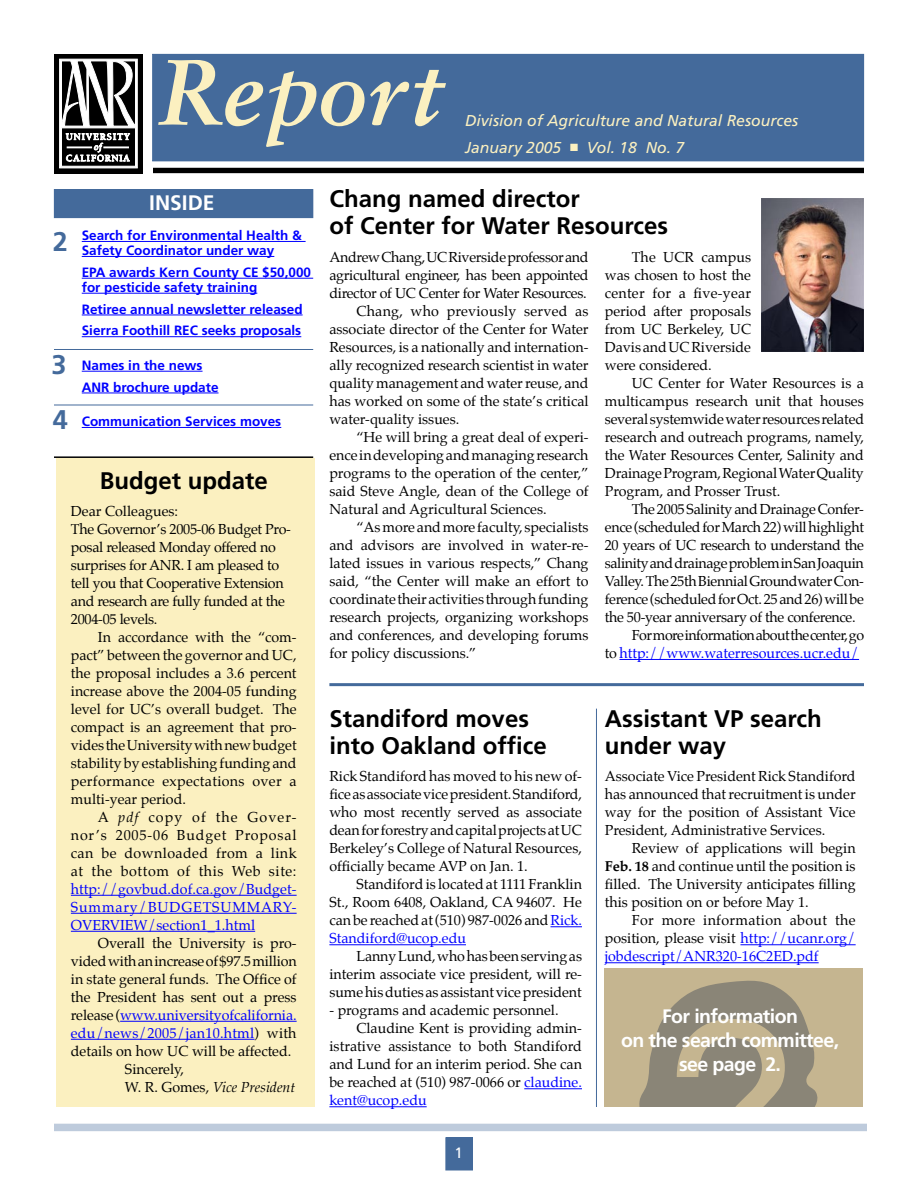
<style>
.page{position:relative;width:918px;height:1188px;background:#fff}
.page>*{position:absolute;margin:0;border:0;box-sizing:border-box;transform-origin:0 0}
.t1{font:93px "Sabon Bold Italic Os F";color:#fbf0c0}
.t2{font:700 27px "Frutiger";color:#446a9b}
.Hed16{font:700 24px/27px "Frutiger";color:#000}
.t3{font:700 21px "Frutiger";color:#fff}
.Hed14{font:700 19.5px/24px "Frutiger";letter-spacing:-.03em;color:#fff;text-align:center}
.t4{font:italic 15.75px "Frutiger";color:#fbf0c0}
.t5{font:15px "Frutiger";color:#fff}
.BodyTXT2{font:14.25px/18px "Palatino";color:#000;text-align:justify}
.BodyTXT1{font:14.25px/18px "Palatino";letter-spacing:-.02em;color:#000;text-align:justify}
.BodyTXT2-2{font:14.25px/18px "Palatino";letter-spacing:-.035em;color:#000}
.BodyTXT1-2{font:14.25px "Palatino";color:#000}
.BodyTXT1-3{font:italic 14.25px "Palatino";color:#000}
.t6{font:700 13.5px/15px "Frutiger";color:#00f}
.s1{font-style:italic}
.s2{color:#00f}
.s3{font-style:normal}
.s4{font-weight:700}
</style>
<div class="page">
<div style="left:446px;top:1138px;width:26px;height:32px;background:#446a9b"></div>
<div style="left:446px;top:1137px;width:27px;height:33px;border:1px solid #446a9b"></div>
<div style="left:54px;top:1124px;width:813px;height:7px;background:#becbdc"></div>
<div style="left:605px;top:969px;width:257px;height:138px;background:#c5b590"></div>
<svg style="left:639px;top:980px;width:179px;height:127px"></svg>
<div style="left:56px;top:458px;width:258px;height:649px;background:#fbf0c0"></div>
<div style="left:153px;top:54px;width:711px;height:107px;background:#446a9b"></div>
<svg style="left:54px;top:54px;width:89px;height:119px;background:#121212"></svg>
<svg style="left:59px;top:59px;width:78px;height:109px"></svg>
<div style="left:153px;top:168px;width:711px;height:5px;background:#000"></div>
<div style="left:54px;top:190px;width:259px;height:28px;background:#446a9b"></div>
<div style="left:54px;top:189px;width:259px;height:29px;border:1px solid #446a9b"></div>
<hr style="left:54px;top:456px;width:259px;height:2px;background:#000">
<hr style="left:71px;top:895px;width:226px;height:1px;background:#00f">
<hr style="left:71px;top:913px;width:226px;height:1px;background:#00f">
<hr style="left:71px;top:931px;width:184px;height:1px;background:#00f">
<hr style="left:120px;top:1021px;width:177px;height:1px;background:#00f">
<hr style="left:71px;top:1039px;width:184px;height:1px;background:#00f">
<hr style="left:54px;top:349px;width:259px;height:1px;background:#446a9b">
<hr style="left:54px;top:405px;width:259px;height:1px;background:#446a9b">
<hr style="left:551px;top:926px;width:31px;height:1px;background:#00f">
<hr style="left:329px;top:944px;width:137px;height:1px;background:#00f">
<hr style="left:524px;top:1088px;width:58px;height:1px;background:#00f">
<hr style="left:329px;top:1106px;width:98px;height:1px;background:#00f">
<hr style="left:596px;top:709px;width:1px;height:398px;background:#446a9b">
<hr style="left:740px;top:944px;width:116px;height:1px;background:#00f">
<hr style="left:605px;top:962px;width:214px;height:1px;background:#00f">
<hr style="left:620px;top:659px;width:239px;height:1px;background:#00f">
<hr style="left:329px;top:683px;width:535px;height:3px;background:#446a9b">
<img style="left:762px;top:198px;width:102px;height:153px">
<hr style="left:82px;top:241px;width:224px;height:1px;background:#00f">
<hr style="left:82px;top:256px;width:192px;height:1px;background:#00f">
<hr style="left:82px;top:278px;width:231px;height:1px;background:#00f">
<hr style="left:82px;top:293px;width:175px;height:1px;background:#00f">
<hr style="left:82px;top:315px;width:221px;height:1px;background:#00f">
<hr style="left:82px;top:336px;width:219px;height:1px;background:#00f">
<hr style="left:82px;top:371px;width:121px;height:1px;background:#00f">
<hr style="left:82px;top:393px;width:137px;height:1px;background:#00f">
<hr style="left:82px;top:427px;width:199px;height:1px;background:#00f">
<p class="t1" style="left:159px;top:36px;width:284px">Report</p>
<p class="t4" style="left:465px;top:111px;width:335px">Division of Agriculture and Natural Resources</p>
<p class="t4" style="left:465px;top:138px;width:221px">January 2005 ■ Vol. 18 No. 7</p>
<p class="t2" style="left:53px;top:225px;width:17px">2</p>
<p class="t2" style="left:51px;top:349px;width:17px">3</p>
<p class="t2" style="left:53px;top:403px;width:17px">4</p>
<p class="t3" style="left:149px;top:191px;width:67px">INSIDE</p>
<p class="t6" style="left:82px;top:228px;width:222px">Search for Environmental Health &amp;<br>Safety Coordinator under way</p>
<p class="t6" style="left:82px;top:265px;width:231px">EPA awards Kern County CE $50,000 for pesticide safety training</p>
<p class="t6" style="left:82px;top:301px;width:222px">Retiree annual newsletter released</p>
<p class="t6" style="left:82px;top:323px;width:221px">Sierra Foothill REC seeks proposals</p>
<p class="t6" style="left:82px;top:358px;width:122px">Names in the news</p>
<p class="t6" style="left:82px;top:379px;width:138px">ANR brochure update</p>
<p class="t6" style="left:82px;top:414px;width:201px">Communication Services moves</p>
<p class="Hed16" style="left:100px;top:467px;width:170px">Budget update</p>
<p class="BodyTXT1-2" style="left:71px;top:502px;width:109px">Dear Colleagues:</p>
<p class="BodyTXT1" style="left:71px;top:521px;width:222px;text-align:left">The Governor’s 2005-06 Budget Pro&shy;posal released Monday offered no surprises for ANR. I am pleased to tell you that Cooperative Extension and research are fully funded at the<br>2004-05 levels.</p>
<p class="BodyTXT2" style="left:71px;top:629px;width:227px;text-indent:27px">In accordance with the “com&shy;pact” between the governor and UC, the proposal includes a 3.6 percent increase above the 2004-05 funding level for UC’s overall budget. The compact is an agreement that pro&shy;vides the University with new budget stability by establishing funding and performance expectations over a multi-year period.</p>
<p class="BodyTXT2" style="left:71px;top:809px;width:227px;text-indent:27px">A <span class="s1">pdf</span> copy of the Gover&shy;nor’s 2005-06 Budget Proposal can be downloaded from a link at the bottom of this Web site: <span class="s2">http://govbud.dof.ca.gov/Budget-Summary/BUDGETSUMMARY-OVERVIEW/section1_1.html</span></p>
<p class="BodyTXT2" style="left:71px;top:935px;width:227px;text-indent:27px">Overall the University is pro&shy;vided with an increase of $97.5 million in state general funds. The Office of the President has sent out a press release (<span class="s2">www.universityofcalifornia. edu/news/2005/jan10.html</span>) with details on how UC will be affected.</p>
<p class="BodyTXT1-2" style="left:125px;top:1060px;width:61px">Sincerely,</p>
<p class="BodyTXT1-3" style="left:125px;top:1078px;width:172px"><span class="s3">W. R. Gomes,</span> Vice President</p>
<p class="Hed16" style="left:329px;top:185px;width:340px">Chang named director<br>of Center for Water Resources</p>
<p class="BodyTXT2" style="left:605px;top:249px;width:148px;text-indent:27px">The UCR campus was chosen to host the center for a five-year period after proposals from UC Berkeley, UC Davis and UC Riverside were considered.</p>
<p class="BodyTXT2" style="left:605px;top:375px;width:261px;text-indent:27px">UC Center for Water Resources is a multicampus research unit that houses several systemwide water resources related research and outreach programs, namely, the Water Resources Center, Salinity and Drainage Program, Regional Water Quality Program, and Prosser Trust.</p>
<p class="BodyTXT2" style="left:605px;top:501px;width:261px;text-indent:27px">The 2005 Salinity and Drainage Confer&shy;ence (scheduled for March 22) will highlight 20 years of UC research to understand the salinity and drainage problem in San Joaquin Valley. The 25th Biennial Groundwater Con&shy;ference (scheduled for Oct. 25 and 26) will be the 50-year anniversary of the conference.</p>
<p class="BodyTXT2-2" style="left:605px;top:627px;width:261px;text-indent:27px">For more information about the center, go to <span class="s2">http://www.waterresources.ucr.edu/</span></p>
<p class="BodyTXT1" style="left:329px;top:249px;width:261px">Andrew Chang, UC Riverside professor and agricultural engineer, has been appointed director of UC Center for Water Resources.</p>
<p class="BodyTXT2" style="left:329px;top:303px;width:261px;text-indent:27px">Chang, who previously served as associate director of the Center for Water Resources, is a nationally and internation&shy;ally recognized research scientist in water quality management and water reuse, and has worked on some of the state’s critical water-quality issues.</p>
<p class="BodyTXT2" style="left:329px;top:429px;width:261px;text-indent:27px">“He will bring a great deal of experi&shy;ence in developing and managing research programs to the operation of the center,” said Steve Angle, dean of the College of Natural and Agricultural Sciences.</p>
<p class="BodyTXT2" style="left:329px;top:519px;width:261px;text-indent:27px">“As more and more faculty, specialists and advisors are involved in water-re&shy;lated issues in various respects,” Chang said, “the Center will make an effort to coordinate their activities through funding research projects, organizing workshops and conferences, and developing forums for policy discussions.”</p>
<p class="Hed16" style="left:329px;top:705px;width:219px">Standiford moves into Oakland office</p>
<p class="BodyTXT1" style="left:329px;top:769px;width:254px">Rick Standiford has moved to his new of&shy;fice as associate vice president. Standiford, who most recently served as associate dean for forestry and capital projects at UC Berkeley’s College of Natural Resources, officially became AVP on Jan. 1.</p>
<p class="BodyTXT2" style="left:329px;top:877px;width:254px;text-indent:27px">Standiford is located at 1111 Franklin St., Room 6408, Oakland, CA 94607. He can be reached at (510) 987-0026 and <span class="s2">Rick.<br>Standiford@ucop.edu</span></p>
<p class="BodyTXT2" style="left:329px;top:949px;width:254px;text-indent:27px">Lanny Lund, who has been serving as interim associate vice president, will re&shy;sume his duties as assistant vice president</p>
<p class="BodyTXT2" style="left:329px;top:1003px;width:231px">- programs and academic personnel.</p>
<p class="BodyTXT2" style="left:329px;top:1021px;width:254px;text-indent:27px">Claudine Kent is providing admin&shy;istrative assistance to both Standiford and Lund for an interim period. She can be reached at (510) 987-0066 or <span class="s2">claudine. kent@ucop.edu</span></p>
<p class="t5" style="left:454px;top:1144px;width:10px">1</p>
<p class="Hed16" style="left:605px;top:705px;width:218px">Assistant VP search under way</p>
<p class="BodyTXT1" style="left:605px;top:769px;width:252px">Associate Vice President Rick Standiford has announced that recruitment is under way for the position of Assistant Vice President, Administrative Services.</p>
<p class="BodyTXT2" style="left:605px;top:841px;width:252px;text-indent:27px">Review of applications will begin <span class="s4">Feb. 18</span> and continue until the position is filled. The University anticipates filling this position on or before May 1.</p>
<p class="BodyTXT2" style="left:605px;top:913px;width:252px;text-indent:27px">For more information about the position, please visit <span class="s2">http://ucanr.org/ jobdescript/ANR320-16C2ED.pdf</span></p>
<p class="Hed14" style="left:621px;top:1004px;width:220px">For information<br>on the search committee, see page 2.</p>
</div>
